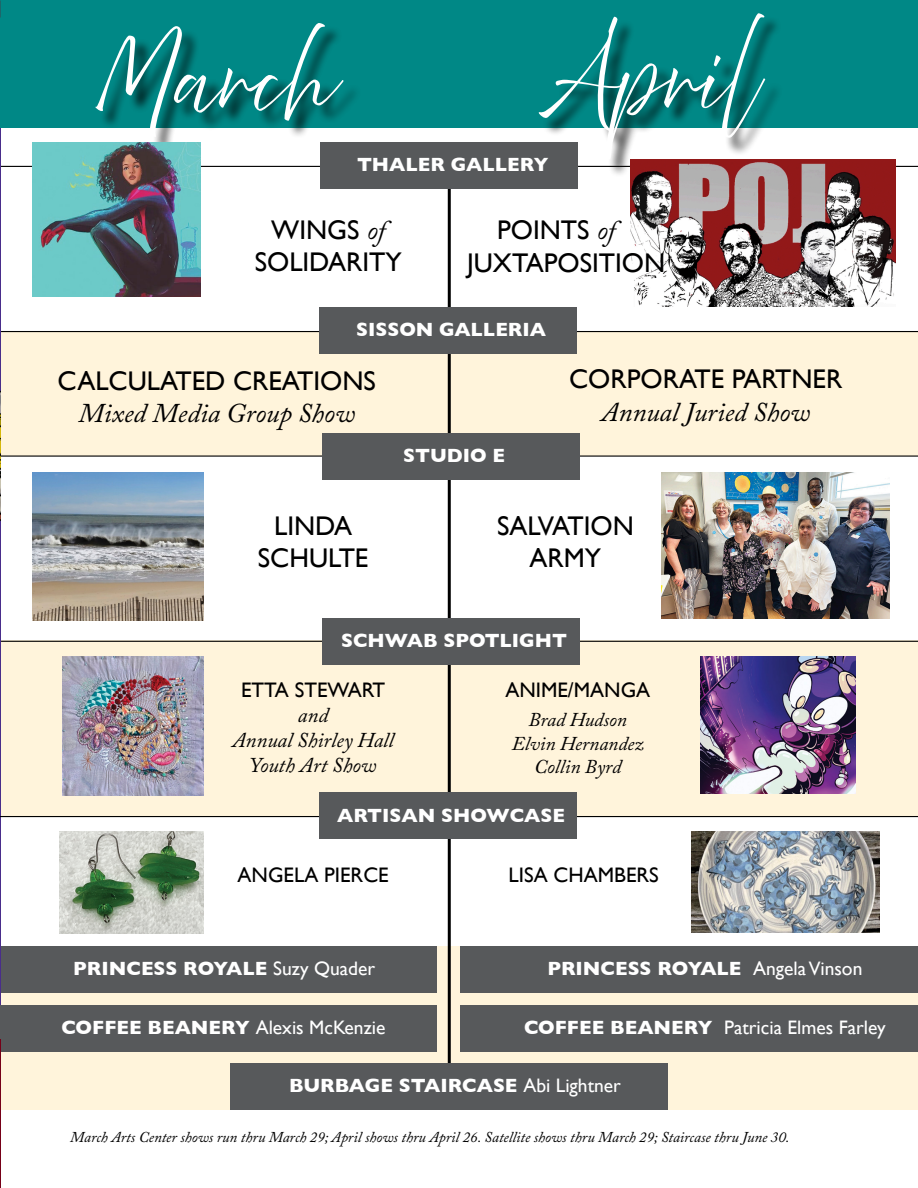
<style>
.page{position:relative;width:918px;height:1188px;background:#fff}
.page>*{position:absolute;margin:0;border:0;box-sizing:border-box;transform-origin:0 0}
.t1{font:72px "Abovethe Beyond Script";color:#fff}
.t2{font:27px "Gill Sans";color:#000}
.t3{font:italic 27px "Adobe Caslon Pro";color:#000}
.t4{font:21px "Gill Sans";color:#000}
.t5{font:italic 21px/25.2px "Adobe Caslon Pro";color:#000;text-align:center}
.t6{font:700 19.5px "Gill Sans";color:#fff}
.t7{font:19.5px "Gill Sans";color:#fff}
.t8{font:italic 19.5px "Adobe Caslon Pro";color:#000}
.t9{font:italic 15px "Adobe Caslon Pro";color:#000}
.s1{font-family:"Adobe Caslon Pro";font-style:italic}
.s2{font-weight:400}
.s3{font-weight:700}
</style>
<div class="page">
<hr style="left:0;top:166px;width:918px;height:1px;background:#000">
<div style="left:0;top:946px;width:918px;height:164px;background:#fff4db"></div>
<div style="left:0;top:641px;width:918px;height:175px;background:#fff4db"></div>
<div style="left:1px;top:333px;width:917px;height:123px;background:#fff4db"></div>
<hr style="left:1px;top:641px;width:917px;height:1px;background:#000">
<hr style="left:1px;top:456px;width:917px;height:1px;background:#000">
<hr style="left:1px;top:331px;width:917px;height:1px;background:#000">
<hr style="left:0;top:0;width:1px;height:1101px;background:#492d8b">
<div style="left:0;top:0;width:918px;height:127px;background:#008886"></div>
<div style="left:98px;top:26px;width:264px;height:129px;background:#000;opacity:.75"></div>
<img style="left:0;top:0;width:1px;height:521px">
<img style="left:631px;top:159px;width:265px;height:147px">
<hr style="left:448px;top:152px;width:3px;height:934px;background:#000">
<div style="left:542px;top:16px;width:241px;height:162px;background:#000;opacity:.75"></div>
<div style="left:319px;top:308px;width:257px;height:46px;background:#57595b"></div>
<div style="left:322px;top:433px;width:257px;height:47px;background:#57595b"></div>
<div style="left:322px;top:619px;width:257px;height:46px;background:#57595b"></div>
<hr style="left:0;top:816px;width:918px;height:1px;background:#000">
<div style="left:319px;top:793px;width:257px;height:46px;background:#57595b"></div>
<div style="left:1px;top:946px;width:435px;height:47px;background:#57595b"></div>
<div style="left:0;top:1005px;width:436px;height:46px;background:#57595b"></div>
<div style="left:231px;top:1063px;width:437px;height:47px;background:#57595b"></div>
<div style="left:321px;top:143px;width:257px;height:46px;background:#57595b"></div>
<img style="left:32px;top:143px;width:169px;height:154px">
<div style="left:460px;top:946px;width:458px;height:47px;background:#57595b"></div>
<div style="left:460px;top:1005px;width:458px;height:46px;background:#57595b"></div>
<img style="left:32px;top:472px;width:171px;height:149px">
<img style="left:661px;top:473px;width:228px;height:146px">
<img style="left:62px;top:656px;width:141px;height:140px">
<img style="left:700px;top:656px;width:156px;height:138px">
<img style="left:60px;top:832px;width:143px;height:101px">
<img style="left:692px;top:832px;width:188px;height:100px">
<hr style="left:0;top:1040px;width:1px;height:148px;background:#760018">
<p class="t1" style="left:94px;top:36px;width:240px">March</p>
<p class="t1" style="left:540px;top:36px;width:216px">April</p>
<p class="t6" style="left:357px;top:149px;width:193px">THALER GALLERY</p>
<p class="t2" style="left:271px;top:214px;width:116px">WINGS <span class="s1">of</span></p>
<p class="t2" style="left:255px;top:246px;width:149px">SOLIDARITY</p>
<p class="t2" style="left:497px;top:214px;width:120px">POINTS <span class="s1">of</span></p>
<p class="t2" style="left:467px;top:247px;width:200px">JUXTAPOSITION</p>
<p class="t6" style="left:356px;top:314px;width:191px">SISSON GALLERIA</p>
<p class="t2" style="left:58px;top:365px;width:320px">CALCULATED CREATIONS</p>
<p class="t3" style="left:79px;top:397px;width:278px">Mixed Media Group Show</p>
<p class="t6" style="left:403px;top:440px;width:104px">STUDIO E</p>
<p class="t2" style="left:569px;top:363px;width:275px">CORPORATE PARTNER</p>
<p class="t3" style="left:601px;top:395px;width:210px">Annual Juried Show</p>
<p class="t2" style="left:274px;top:510px;width:79px">LINDA</p>
<p class="t2" style="left:258px;top:542px;width:112px">SCHULTE</p>
<p class="t2" style="left:497px;top:510px;width:138px">SALVATION</p>
<p class="t2" style="left:530px;top:542px;width:73px">ARMY</p>
<p class="t6" style="left:341px;top:625px;width:227px">SCHWAB SPOTLIGHT</p>
<p class="t4" style="left:241px;top:677px;width:146px">ETTA STEWART</p>
<p class="t5" style="left:298px;top:702px;width:32px">and</p>
<p class="t5" style="left:232px;top:727px;width:163px">Annual Shirley Hall<br>Youth Art Show</p>
<p class="t4" style="left:505px;top:677px;width:146px">ANIME/MANGA</p>
<p class="t8" style="left:529px;top:708px;width:100px">Brad Hudson</p>
<p class="t8" style="left:512px;top:731px;width:134px">Elvin Hernandez</p>
<p class="t8" style="left:534px;top:755px;width:89px">Collin Byrd</p>
<p class="t6" style="left:337px;top:800px;width:229px">ARTISAN SHOWCASE</p>
<p class="t4" style="left:238px;top:863px;width:153px">ANGELA PIERCE</p>
<p class="t4" style="left:509px;top:863px;width:152px">LISA CHAMBERS</p>
<p class="t6" style="left:73px;top:953px;width:303px">PRINCESS ROYALE <span class="s2">Suzy Quader</span></p>
<p class="t7" style="left:61px;top:1016px;width:326px"><span class="s3">COFFEE BEANERY</span> Alexis McKenzie</p>
<p class="t6" style="left:547px;top:953px;width:317px">PRINCESS ROYALE <span class="s2">Angela Vinson</span></p>
<p class="t7" style="left:524px;top:1016px;width:363px"><span class="s3">COFFEE BEANERY</span> Patricia Elmes Farley</p>
<p class="t6" style="left:289px;top:1070px;width:333px">BURBAGE STAIRCASE <span class="s2">Abi Lightner</span></p>
<p class="t9" style="left:70px;top:1128px;width:721px">March Arts Center shows run thru March 29; April shows thru April 26. Satellite shows thru March 29; Staircase thru June 30.</p>
</div>
